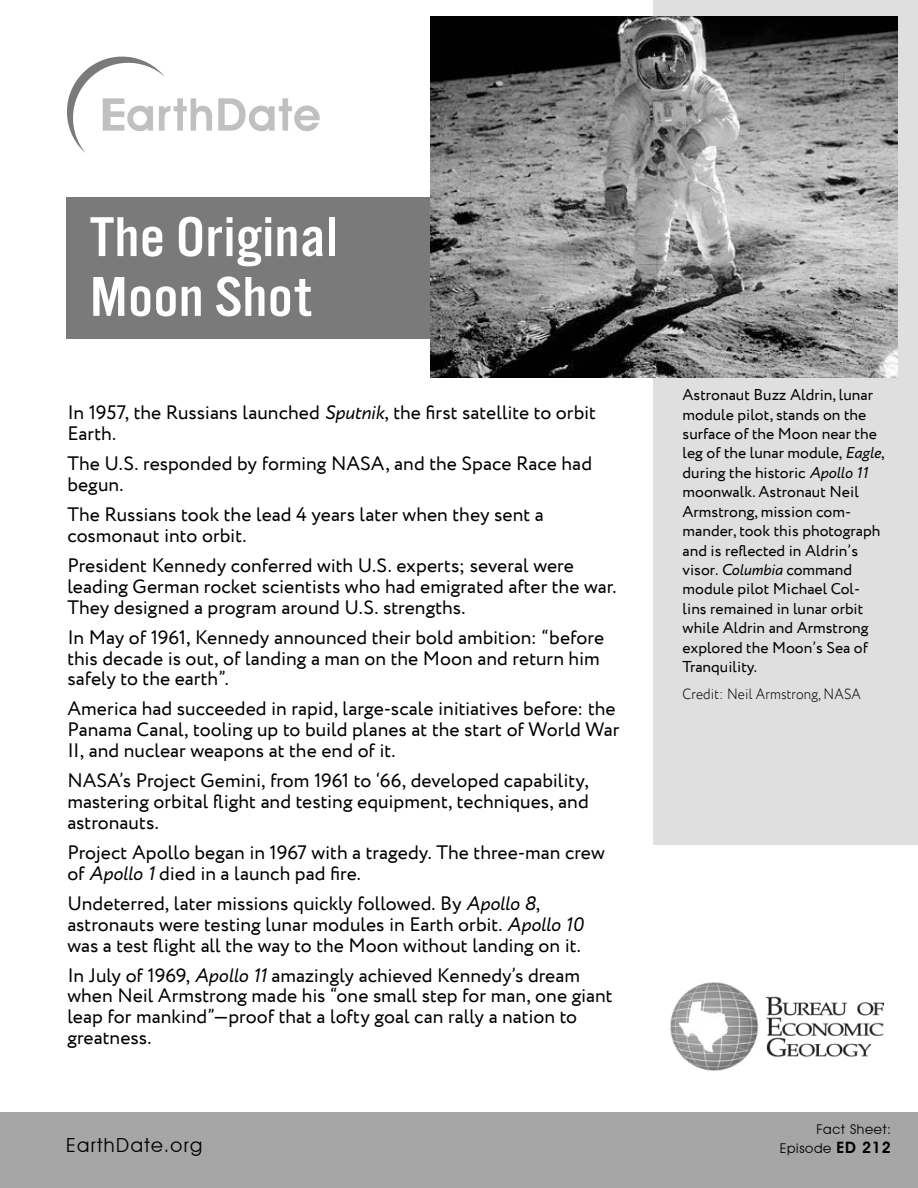
<style>
.page{position:relative;width:918px;height:1188px;background:#fff}
.page>*{position:absolute;margin:0;border:0;box-sizing:border-box;transform-origin:0 0}
.t1{font:58.35px/59.8px "Alternate Got No 3 D";letter-spacing:.01em;color:#fff;scale:1.1 1}
.t2{font:19.5px/20.9px "Circe";color:#000}
.t3{font:19.5px "Avant Garde IT Cby BT";letter-spacing:.075em;color:#000}
.t4{font:15.75px/19.5px "Circe";color:#000}
.t5{font:300 15px "Circe";letter-spacing:.01em;color:#000;scale:.9 1}
.t6{font:13.5px/18.9px "Avant Garde IT Cby BT";letter-spacing:.05em;color:#000;text-align:right}
.s1{font-style:italic}
.s2{font-weight:600;font-size:15.75px}
</style>
<div class="page">
<div style="left:66px;top:197px;width:587px;height:142px;background:#7a7a7a"></div>
<div style="left:653px;top:0;width:265px;height:845px;background:#dfdfdf"></div>
<svg style="left:67px;top:56px;width:145px;height:97px"></svg>
<svg style="left:218px;top:98px;width:102px;height:33px"></svg>
<img style="left:671px;top:983px;width:213px;height:88px">
<div style="left:0;top:1112px;width:918px;height:76px;background:#a6a6a6"></div>
<img style="left:430px;top:16px;width:468px;height:362px">
<h1 class="t1" style="left:90px;top:207px;width:227px">The Original<br>Moon Shot</h1>
<p class="t2" style="left:67px;top:403px;width:530px">In 1957, the Russians launched <span class="s1">Sputnik</span>, the first satellite to orbit<br>Earth.</p>
<p class="t2" style="left:67px;top:454px;width:526px">The U.S. responded by forming NASA, and the Space Race had begun.</p>
<p class="t2" style="left:67px;top:505px;width:478px">The Russians took the lead 4 years later when they sent a cosmonaut into orbit.</p>
<p class="t2" style="left:67px;top:555px;width:551px">President Kennedy conferred with U.S. experts; several were leading German rocket scientists who had emigrated after the war.<br>They designed a program around U.S. strengths.</p>
<p class="t2" style="left:67px;top:627px;width:538px">In May of 1961, Kennedy announced their bold ambition: “before this decade is out, of landing a man on the Moon and return him safely to the earth”.</p>
<p class="t2" style="left:67px;top:699px;width:554px">America had succeeded in rapid, large-scale initiatives before: the<br>Panama Canal, tooling up to build planes at the start of World War<br>II, and nuclear weapons at the end of it.</p>
<p class="t2" style="left:67px;top:771px;width:523px;text-align:justify">NASA’s Project Gemini, from 1961 to ‘66, developed capability, mastering orbital flight and testing equipment, techniques, and astronauts.</p>
<p class="t2" style="left:67px;top:843px;width:539px">Project Apollo began in 1967 with a tragedy. The three-man crew of <span class="s1">Apollo 1</span> died in a launch pad fire.</p>
<p class="t2" style="left:67px;top:893px;width:518px">Undeterred, later missions quickly followed. By <span class="s1">Apollo 8</span>, astronauts were testing lunar modules in Earth orbit. <span class="s1">Apollo 10 </span>was a test flight all the way to the Moon without landing on it.</p>
<p class="t2" style="left:67px;top:965px;width:547px">In July of 1969, <span class="s1">Apollo 11</span> amazingly achieved Kennedy’s dream when Neil Armstrong made his “one small step for man, one giant leap for mankind”—proof that a lofty goal can rally a nation to greatness.</p>
<p class="t3" style="left:66px;top:1134px;width:138px">EarthDate.org</p>
<p class="t4" style="left:683px;top:386px;width:204px">Astronaut Buzz Aldrin, lunar module pilot, stands on the surface of the Moon near the leg of the lunar module, <span class="s1">Eagle</span>, during the historic <span class="s1">Apollo 11 </span>moonwalk. Astronaut Neil<br>Armstrong, mission com&shy;mander, took this photograph and is reflected in Aldrin’s visor. <span class="s1">Columbia</span> command module pilot Michael Col&shy;lins remained in lunar orbit while Aldrin and Armstrong explored the Moon’s Sea of<br>Tranquility.</p>
<p class="t5" style="left:683px;top:684px;width:200px">Credit: Neil Armstrong, NASA</p>
<p class="t6" style="left:780px;top:1120px;width:113px">Fact Sheet:<br>Episode <span class="s2">ED 212</span></p>
</div>
